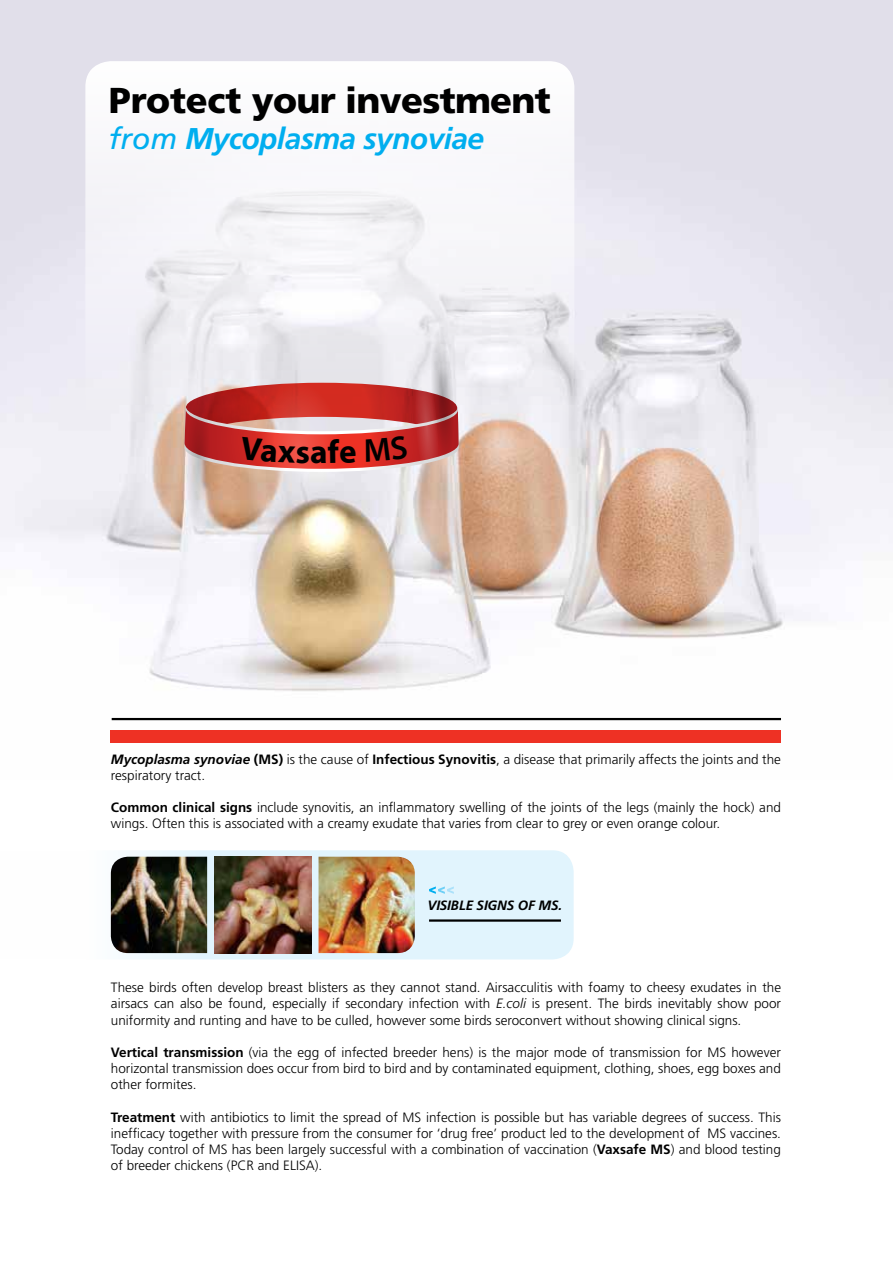
<style>
.page{position:relative;width:893px;height:1263px;background:#fff}
.page>*{position:absolute;margin:0;border:0;box-sizing:border-box;transform-origin:0 0}
.t1{font:900 36px "Frutiger";letter-spacing:-.02em;color:#000}
.t2{font:700 33.15px "Myriad Pro";color:#000}
.t3{font:italic 700 30px "Frutiger";letter-spacing:-.02em;color:#00aeef}
.t4{font:300 13.5px/16.2px "Frutiger";color:#000;text-align:justify}
.t5{font:italic 700 13.5px "Frutiger";letter-spacing:-.01em;color:#000}
.s1{font-weight:400}
.s2{font-weight:700;font-style:italic}
.s3{font-weight:700}
.s4{font-style:italic}
</style>
<div class="page">
<img style="left:0;top:0;width:893px;height:743px">
<svg style="left:85px;top:61px;width:489px;height:370px;fill:#f7f6fa"></svg>
<svg style="left:110px;top:850px;width:464px;height:109px;background:#dff0f8"></svg>
<img style="left:215px;top:857px;width:96px;height:96px">
<img style="left:111px;top:857px;width:96px;height:96px">
<img style="left:319px;top:857px;width:96px;height:96px">
<div style="left:111px;top:730px;width:670px;height:12px;background:#ee3124"></div>
<hr style="left:112px;top:718px;width:669px;height:2px;background:#000">
<svg style="left:429px;top:886px;width:25px;height:8px"></svg>
<hr style="left:429px;top:919px;width:132px;height:3px;background:#000">
<svg style="left:184px;top:327px;width:275px;height:203px;background:#d9a19e"></svg>
<h1 class="t1" style="left:109px;top:79px;width:443px">Protect your investment</h1>
<h3 class="t3" style="left:109px;top:121px;width:377px"><span class="s1">from</span> Mycoplasma synoviae</h3>
<h2 class="t2" style="left:310px;top:430px;width:19px">a</h2>
<p class="t4" style="left:111px;top:751px;width:672px"><span class="s2">Mycoplasma synoviae</span> <span class="s3">(MS)</span> is the cause of <span class="s3">Infectious Synovitis</span>, a disease that primarily affects the joints and the respiratory tract.</p>
<p class="t4" style="left:111px;top:799px;width:672px"><span class="s3">Common clinical signs</span> include synovitis, an inflammatory swelling of the joints of the legs (mainly the hock) and wings. Often this is associated with a creamy exudate that varies from clear to grey or even orange colour.</p>
<p class="t5" style="left:427px;top:898px;width:136px">VISIBLE SIGNS OF MS.</p>
<p class="t4" style="left:111px;top:979px;width:672px">These birds often develop breast blisters as they cannot stand. Airsacculitis with foamy to cheesy exudates in the airsacs can also be found, especially if secondary infection with <span class="s4">E.coli</span> is present. The birds inevitably show poor uniformity and runting and have to be culled, however some birds seroconvert without showing clinical signs.</p>
<p class="t4" style="left:111px;top:1044px;width:671px"><span class="s3">Vertical transmission</span> (via the egg of infected breeder hens) is the major mode of transmission for MS however horizontal transmission does occur from bird to bird and by contaminated equipment, clothing, shoes, egg boxes and other formites.</p>
<p class="t4" style="left:111px;top:1109px;width:672px"><span class="s3">Treatment</span> with antibiotics to limit the spread of MS infection is possible but has variable degrees of success. This inefficacy together with pressure from the consumer for ‘drug free’ product led to the development of MS vaccines.<br>Today control of MS has been largely successful with a combination of vaccination (<span class="s3">Vaxsafe MS</span>) and blood testing of breeder chickens (PCR and ELISA).</p>
</div>
